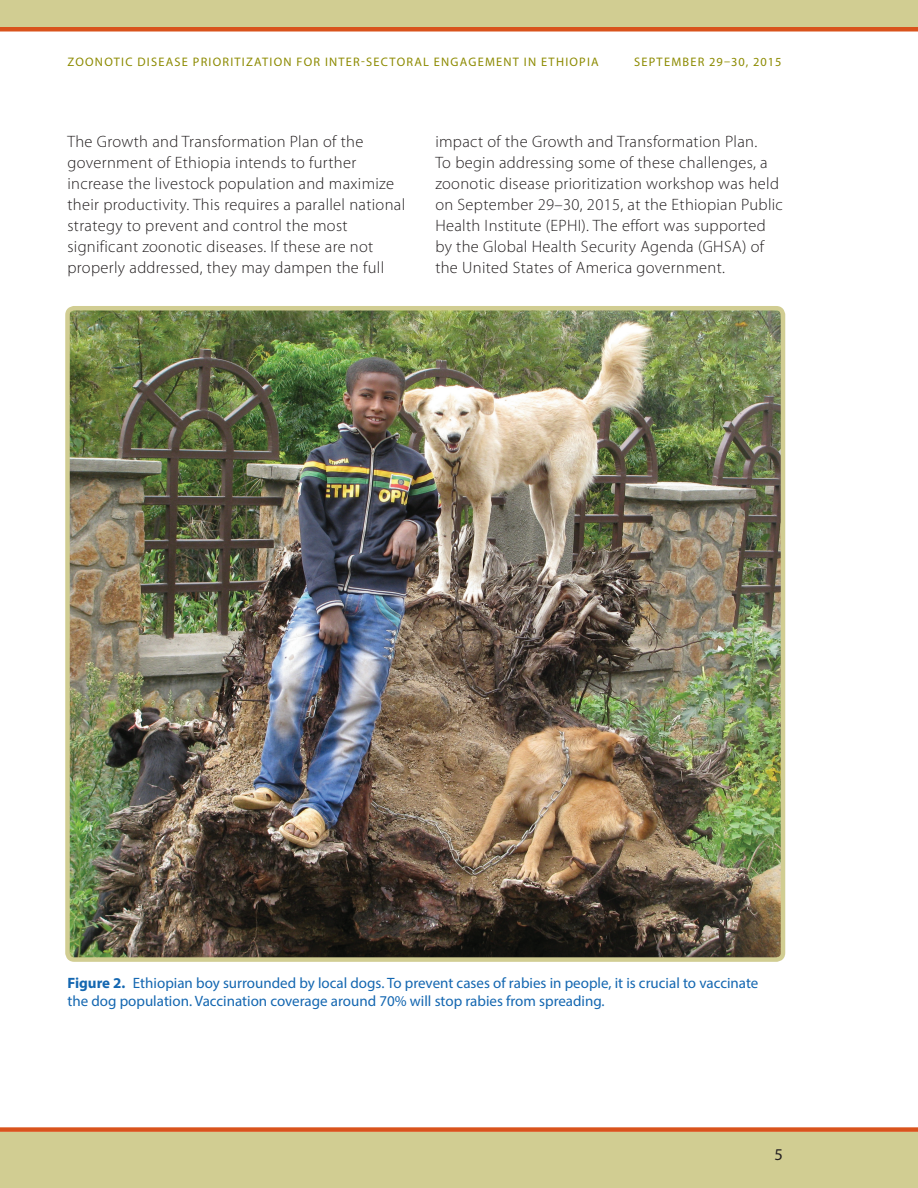
<style>
.page{position:relative;width:918px;height:1188px;background:#fff}
.page>*{position:absolute;margin:0;border:0;box-sizing:border-box;transform-origin:0 0}
.Body_Text{font:300 16.5px/21px "Myriad Pro";letter-spacing:.02em;color:#231f20}
.t1{font:16.5px "Myriad Pro";color:#231f20}
.Figure_Title{font:15px/18px "Myriad Pro";color:#1467b1}
.t2{font:12.3px "Myriad Pro";letter-spacing:.1em;color:#8d8b02}
.s1{font-weight:700}
</style>
<div class="page">
<div style="left:0;top:1132px;width:918px;height:56px;background:#d1cd92"></div>
<div style="left:0;top:0;width:918px;height:27px;background:#d1cd92"></div>
<div style="left:0;top:1127px;width:918px;height:5px;background:#d9531c"></div>
<div style="left:0;top:27px;width:918px;height:5px;background:#d9531c"></div>
<img style="left:70px;top:311px;width:710px;height:646px">
<div style="left:65px;top:306px;width:720px;height:656px;border:4px solid #d1cd92;border-radius:7px"></div>
<p class="t2" style="left:68px;top:54px;width:533px">ZOONOTIC DISEASE PRIORITIZATION FOR INTER-SECTORAL ENGAGEMENT IN ETHIOPIA</p>
<p class="t2" style="left:634px;top:54px;width:149px">SEPTEMBER 29–30, 2015</p>
<p class="Body_Text" style="left:68px;top:132px;width:339px">The Growth and Transformation Plan of the government of Ethiopia intends to further increase the livestock population and maximize their productivity. This requires a parallel national strategy to prevent and control the most significant zoonotic diseases. If these are not properly addressed, they may dampen the full</p>
<p class="Body_Text" style="left:435px;top:132px;width:349px">impact of the Growth and Transformation Plan.<br>To begin addressing some of these challenges, a zoonotic disease prioritization workshop was held on September 29–30, 2015, at the Ethiopian Public Health Institute (EPHI). The effort was supported by the Global Health Security Agenda (GHSA) of the United States of America government.</p>
<p class="Figure_Title" style="left:68px;top:973px;width:692px"><span class="s1">Figure 2.</span> Ethiopian boy surrounded by local dogs. To prevent cases of rabies in people, it is crucial to vaccinate the dog population. Vaccination coverage around 70% will stop rabies from spreading.</p>
<p class="t1" style="left:775px;top:1144px;width:10px">5</p>
</div>
